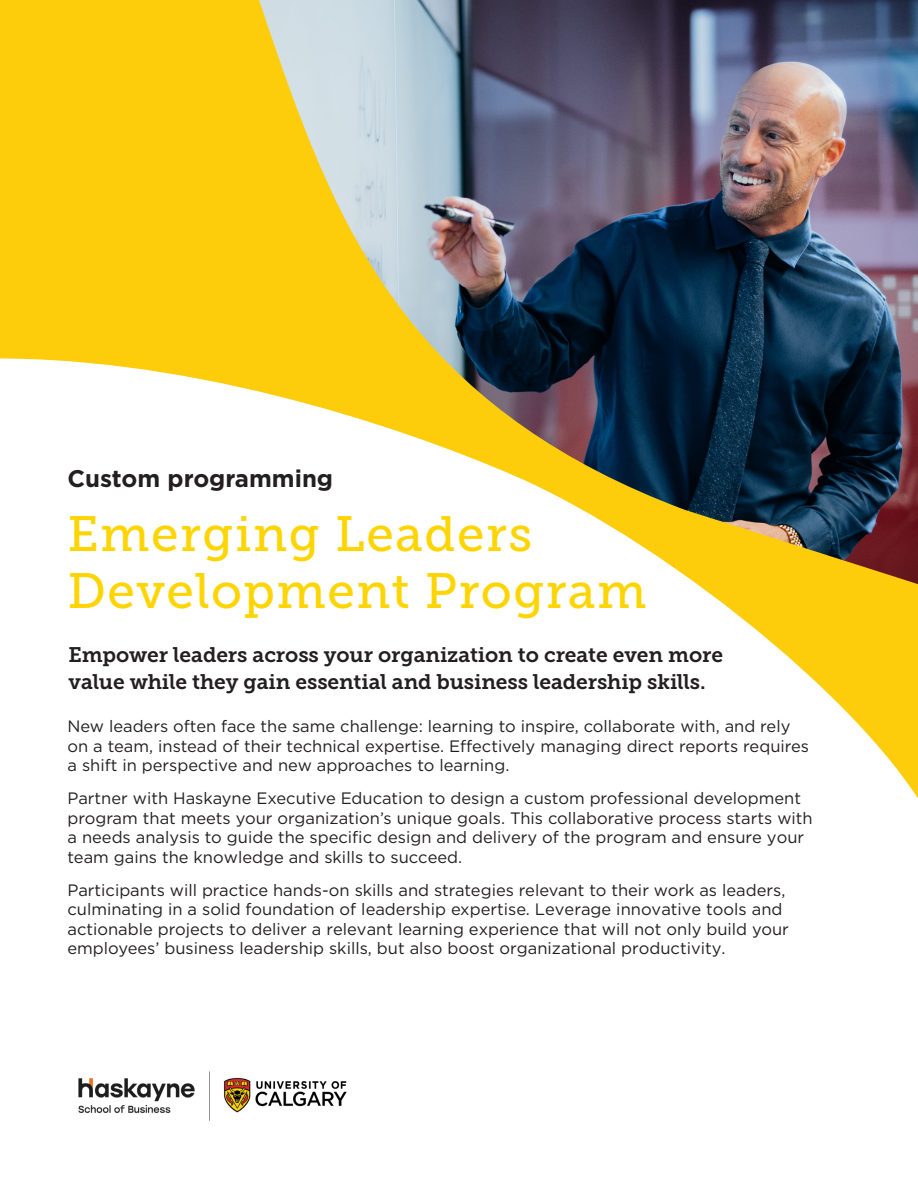
<style>
.page{position:relative;width:918px;height:1188px;background:#fdcd0b}
.page>*{position:absolute;margin:0;border:0;box-sizing:border-box;transform-origin:0 0}
.t1{font:49.5px "Museo Slab 500";letter-spacing:.03em;color:#fed503}
.t2{font:700 24px "Gotham";color:#231f20}
.Intro_text-_class_discription{font:21px/27px "Museo Slab 700";letter-spacing:-.005em;color:#231f20}
.Intro_text-_class_discription-2{font:16.5px/19.5px "Gotham";color:#231f20}
</style>
<div class="page">
<div style="left:0;top:358px;width:918px;height:830px;background:#fff"></div>
<img style="left:259px;top:0;width:659px;height:584px">
<img style="left:69px;top:1068px;width:290px;height:52px">
<p class="t2" style="left:68px;top:463px;width:267px">Custom programming</p>
<p class="t1" style="left:68px;top:506px;width:466px">Emerging Leaders</p>
<p class="t1" style="left:68px;top:563px;width:581px">Development Program</p>
<p class="Intro_text-_class_discription" style="left:69px;top:642px;width:656px">Empower leaders across your organization to create even more value while they gain essential and business leadership skills.</p>
<p class="Intro_text-_class_discription-2" style="left:68px;top:717px;width:743px">New leaders often face the same challenge: learning to inspire, collaborate with, and rely on a team, instead of their technical expertise. Effectively managing direct reports requires a shift in perspective and new approaches to learning.</p>
<p class="Intro_text-_class_discription-2" style="left:68px;top:789px;width:747px">Partner with Haskayne Executive Education to design a custom professional development program that meets your organization’s unique goals. This collaborative process starts with a needs analysis to guide the specific design and delivery of the program and ensure your team gains the knowledge and skills to succeed.</p>
<p class="Intro_text-_class_discription-2" style="left:68px;top:880px;width:723px">Participants will practice hands-on skills and strategies relevant to their work as leaders, culminating in a solid foundation of leadership expertise. Leverage innovative tools and actionable projects to deliver a relevant learning experience that will not only build your employees’ business leadership skills, but also boost organizational productivity.</p>
</div>
